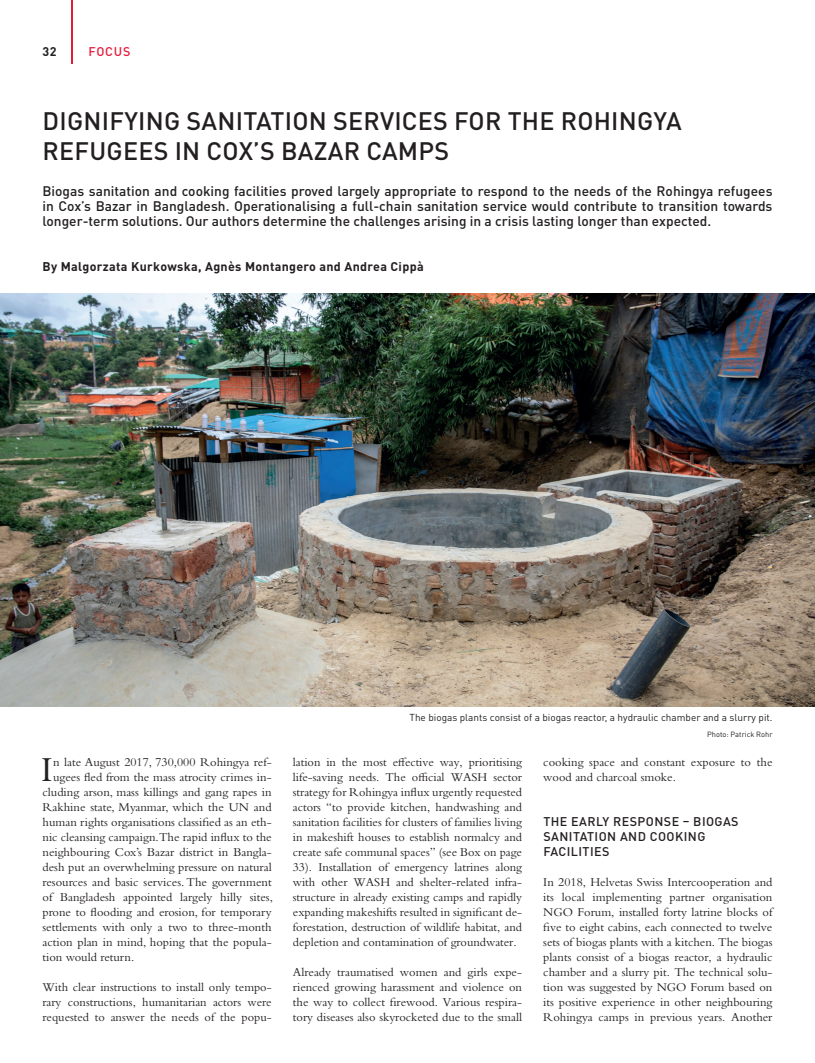
<style>
.page{position:relative;width:815px;height:1063px;background:#fff}
.page>*{position:absolute;margin:0;border:0;box-sizing:border-box;transform-origin:0 0}
.Fliesstext_Vorwort{font:36.62px "Bembo Std";color:#231f20}
.Headline{font:500 25px/30px "DIN Pro";letter-spacing:.01em;color:#231f20}
.Subline{font:500 13.75px/15px "DIN Pro";color:#231f20;text-align:justify}
.Fliesstext{font:12.5px/15px "Bembo Std";color:#231f20;text-align:justify}
.Fliesstext_Vorwort-2{font:12.5px "Bembo Std";color:#231f20}
.Autorenzeile_vorne{font:700 12.5px "DIN Pro";letter-spacing:.025em;color:#231f20}
.Fliesstext_Zwischenu{font:500 12.5px/15px "DIN Pro";letter-spacing:.035em;color:#231f20}
.t1{font:500 12.5px "DIN Pro";letter-spacing:.06em;color:#e41c3b}
.Bildunterschrift{font:10px "DIN Pro";color:#231f20}
.Bildunterschrift-2{font:7.5px "DIN Pro";color:#231f20}
</style>
<div class="page">
<hr style="left:71px;top:0;width:2px;height:64px;background:#e41c3b">
<img style="left:0;top:294px;width:815px;height:412px">
<p class="Autorenzeile_vorne" style="left:43px;top:43px;width:16px">32</p>
<p class="t1" style="left:89px;top:43px;width:43px">FOCUS</p>
<p class="Headline" style="left:43px;top:105px;width:641px">DIGNIFYING SANITATION SERVICES FOR THE ROHINGYA<br>REFUGEES IN COX’S BAZAR CAMPS</p>
<p class="Subline" style="left:43px;top:183px;width:731px">Biogas sanitation and cooking facilities proved largely appropriate to respond to the needs of the Rohingya refugees in Cox’s Bazar in Bangladesh. Operationalising a full-chain sanitation service would contribute to transition towards longer-term solutions. Our authors determine the challenges arising in a crisis lasting longer than expected.</p>
<p class="Autorenzeile_vorne" style="left:43px;top:258px;width:383px">By Malgorzata Kurkowska, Agnès Montangero and Andrea Cippà</p>
<p class="Fliesstext_Vorwort" style="left:41px;top:748px;width:14px">I</p>
<p class="Fliesstext_Vorwort-2" style="left:53px;top:755px;width:220px">n late August 2017, 730,000 Rohingya ref-</p>
<p class="Fliesstext_Vorwort-2" style="left:53px;top:770px;width:220px">ugees fled from the mass atrocity crimes in-</p>
<p class="Fliesstext_Vorwort-2" style="left:43px;top:785px;width:231px">cluding arson, mass killings and gang rapes in</p>
<p class="Fliesstext_Vorwort-2" style="left:43px;top:800px;width:231px">Rakhine state, Myanmar, which the UN and</p>
<p class="Fliesstext_Vorwort-2" style="left:43px;top:815px;width:231px">human rights organisations classified as an eth-</p>
<p class="Fliesstext_Vorwort-2" style="left:43px;top:830px;width:231px">nic cleansing campaign.The rapid influx to the</p>
<p class="Fliesstext_Vorwort-2" style="left:43px;top:845px;width:231px">neighbouring Cox’s Bazar district in Bangla-</p>
<p class="Fliesstext_Vorwort-2" style="left:43px;top:860px;width:231px">desh put an overwhelming pressure on natural</p>
<p class="Fliesstext_Vorwort-2" style="left:43px;top:875px;width:231px">resources and basic services. The government</p>
<p class="Fliesstext_Vorwort-2" style="left:43px;top:890px;width:232px">of Bangladesh appointed largely hilly sites,</p>
<p class="Fliesstext_Vorwort-2" style="left:43px;top:905px;width:231px">prone to flooding and erosion, for temporary</p>
<p class="Fliesstext_Vorwort-2" style="left:43px;top:920px;width:231px">settlements with only a two to three-month</p>
<p class="Fliesstext_Vorwort-2" style="left:43px;top:935px;width:231px">action plan in mind, hoping that the popula-</p>
<p class="Fliesstext_Vorwort-2" style="left:43px;top:950px;width:93px">tion would return.</p>
<p class="Fliesstext" style="left:43px;top:980px;width:231px">With clear instructions to install only tempo&shy;rary constructions, humanitarian actors were requested to answer the needs of the popu-</p>
<p class="Bildunterschrift" style="left:410px;top:711px;width:365px">The biogas plants consist of a biogas reactor, a hydraulic chamber and a slurry pit.</p>
<p class="Bildunterschrift-2" style="left:707px;top:729px;width:67px">Photo: Patrick Rohr</p>
<p class="Fliesstext" style="left:293px;top:755px;width:231px">lation in the most effective way, prioritising life-saving needs. The official WASH sector strategy for Rohingya influx urgently requested actors “to provide kitchen, handwashing and sanitation facilities for clusters of families living in makeshift houses to establish normalcy and create safe communal spaces” (see Box on page 33). Installation of emergency latrines along with other WASH and shelter-related infra&shy;structure in already existing camps and rapidly expanding makeshifts resulted in significant de&shy;forestation, destruction of wildlife habitat, and depletion and contamination of groundwater.</p>
<p class="Fliesstext" style="left:293px;top:965px;width:231px">Already traumatised women and girls expe&shy;rienced growing harassment and violence on the way to collect firewood. Various respira&shy;tory diseases also skyrocketed due to the small</p>
<p class="Fliesstext" style="left:543px;top:755px;width:231px">cooking space and constant exposure to the wood and charcoal smoke.</p>
<p class="Fliesstext_Zwischenu" style="left:543px;top:814px;width:197px">THE EARLY RESPONSE – BIOGAS<br>SANITATION AND COOKING<br>FACILITIES</p>
<p class="Fliesstext" style="left:543px;top:875px;width:231px">In 2018, Helvetas Swiss Intercooperation and its local implementing partner organisation NGO Forum, installed forty latrine blocks of five to eight cabins, each connected to twelve sets of biogas plants with a kitchen. The biogas plants consist of a biogas reactor, a hydraulic chamber and a slurry pit. The technical solu&shy;tion was suggested by NGO Forum based on its positive experience in other neighbouring Rohingya camps in previous years. Another</p>
</div>
